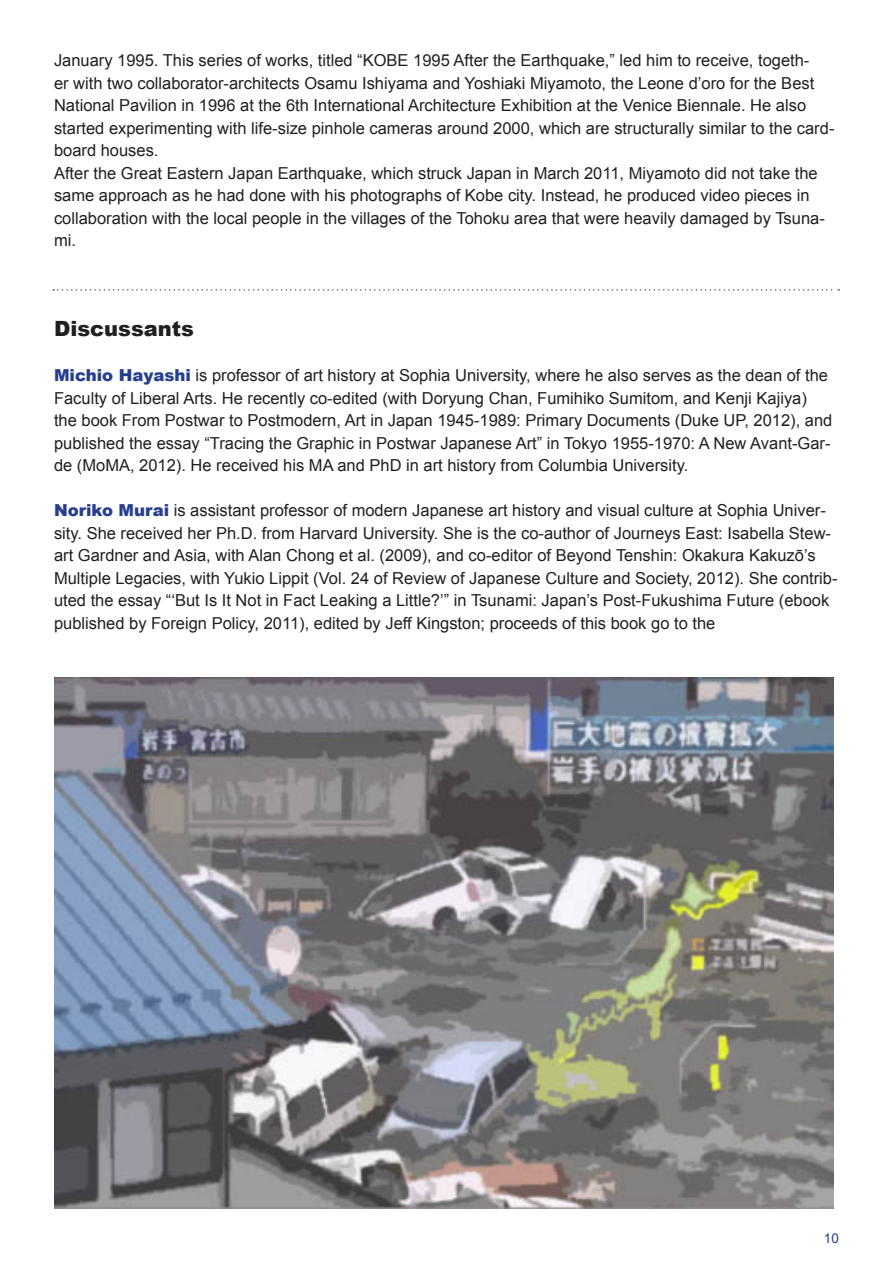
<style>
.page{position:relative;width:893px;height:1263px;background:#fff}
.page>*{position:absolute;margin:0;border:0;box-sizing:border-box;transform-origin:0 0}
.text{font:900 21px "Arial";color:#231f20}
.text-2{font:16.5px/22.5px "Arial";color:#231f20}
.t1{font:13.5px "Arial";color:#253f8e}
.s1{font-weight:900;color:#253f8e}
</style>
<div class="page">
<img style="left:54px;top:678px;width:779px;height:531px">
<svg style="left:53px;top:289px;width:786px;height:2px"></svg>
<p class="text-2" style="left:54px;top:49px;width:782px">January 1995. This series of works, titled “KOBE 1995 After the Earthquake,” led him to receive, togeth-<br>er with two collaborator-architects Osamu Ishiyama and Yoshiaki Miyamoto, the Leone d’oro for the Best National Pavilion in 1996 at the 6th International Architecture Exhibition at the Venice Biennale. He also started experimenting with life-size pinhole cameras around 2000, which are structurally similar to the card&shy;board houses.</p>
<p class="text-2" style="left:54px;top:162px;width:772px">After the Great Eastern Japan Earthquake, which struck Japan in March 2011, Miyamoto did not take the same approach as he had done with his photographs of Kobe city. Instead, he produced video pieces in collaboration with the local people in the villages of the Tohoku area that were heavily damaged by Tsuna&shy;mi.</p>
<p class="text" style="left:54px;top:313px;width:142px">Discussants</p>
<p class="text-2" style="left:54px;top:364px;width:780px"><span class="s1">Michio Hayashi</span> is professor of art history at Sophia University, where he also serves as the dean of the Faculty of Liberal Arts. He recently co-edited (with Doryung Chan, Fumihiko Sumitom, and Kenji Kajiya) the book From Postwar to Postmodern, Art in Japan 1945-1989: Primary Documents (Duke UP, 2012), and published the essay “Tracing the Graphic in Postwar Japanese Art” in Tokyo 1955-1970: A New Avant-Gar&shy;de (MoMA, 2012). He received his MA and PhD in art history from Columbia University.</p>
<p class="text-2" style="left:54px;top:499px;width:785px"><span class="s1">Noriko Murai</span> is assistant professor of modern Japanese art history and visual culture at Sophia Univer&shy;sity. She received her Ph.D. from Harvard University. She is the co-author of Journeys East: Isabella Stew&shy;art Gardner and Asia, with Alan Chong et al. (2009), and co-editor of Beyond Tenshin: Okakura Kakuzō’s Multiple Legacies, with Yukio Lippit (Vol. 24 of Review of Japanese Culture and Society, 2012). She contrib&shy;uted the essay “‘But Is It Not in Fact Leaking a Little?’” in Tsunami: Japan’s Post-Fukushima Future (ebook published by Foreign Policy, 2011), edited by Jeff Kingston; proceeds of this book go to the</p>
<p class="t1" style="left:824px;top:1229px;width:17px">10</p>
</div>
